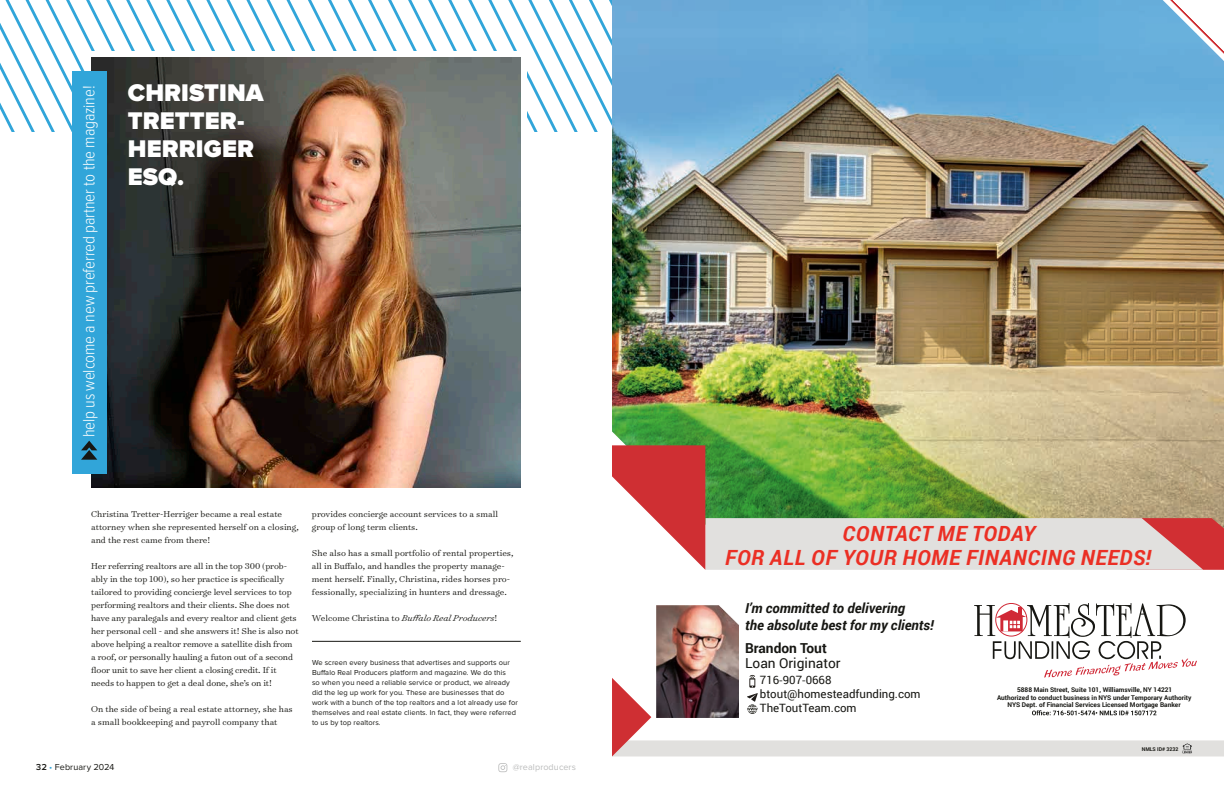
<style>
.page{position:relative;width:1224px;height:792px;background:#fff}
.page>*{position:absolute;margin:0;border:0;box-sizing:border-box;transform-origin:0 0}
.t1{font:900 25px/28px "Proxima Nova";letter-spacing:.005em;color:#fff}
.t2{font:italic 700 21px/23.6px "Roboto";letter-spacing:.035em;color:#eb2f24;text-align:center}
.t3{font:300 17px "Proxima Nova Cond";letter-spacing:-.01em;color:#fff}
.t4{font:italic 700 13.8px/16.5px "Roboto";color:#171713}
.t5{font:13.8px "Roboto";color:#171713}
.t6{font:700 13.8px "Roboto";color:#171713}
.t7{font:11.5px/13.9px "Roboto";color:#171713}
.t8{font:300 9.8px/13px "Surveyor Text";letter-spacing:-.01em;color:#171713}
.t9{font:italic 300 9.8px "Surveyor Text";color:#171713}
.t10{font:9px "Proxima Nova";letter-spacing:.01em;color:#171713}
.t11{font:9px "Proxima Nova";letter-spacing:.01em;color:#bbbcbc}
.t12{font:7.5px/10px "Proxima Nova";letter-spacing:.01em;color:#171713}
.t13{font:700 6.5px/7.8px "Roboto";color:#171713;text-align:center}
.t14{font:700 5.2px "Roboto";color:#171713}
.s1{font-style:normal}
.s2{font-weight:600}
.s3{color:#31a5d9}
.s4{font-family:"Myriad Pro"}
</style>
<div class="page">
<svg style="left:498px;top:763px;width:9px;height:9px"></svg>
<img style="left:612px;top:34px;width:612px;height:411px">
<img style="left:612px;top:0;width:535px;height:34px">
<svg style="left:612px;top:603px;width:612px;height:153px"></svg>
<svg style="left:1147px;top:0;width:77px;height:74px"></svg>
<svg style="left:612px;top:445px;width:612px;height:125px"></svg>
<svg style="left:0;top:0;width:612px;height:131px"></svg>
<div style="left:85px;top:52px;width:442px;height:442px;background:#fff"></div>
<img style="left:91px;top:57px;width:430px;height:431px">
<div style="left:72px;top:71px;width:34px;height:403px;background:#31a5d9"></div>
<hr style="left:312px;top:641px;width:209px;height:1px;background:#171713">
<svg style="left:81px;top:441px;width:16px;height:19px"></svg>
<h3 class="t3" style="left:81px;top:437px;width:353px;rotate:-90deg">help us welcome a new preferred partner to the magazine!</h3>
<h1 class="t1" style="left:128px;top:79px;width:137px">CHRISTINA<br>TRETTER-<br>HERRIGER<br>ESQ.</h1>
<p class="t8" style="left:91px;top:508px;width:209px">Christina Tretter-Herriger became a real estate attorney when she represented herself on a closing, and the rest came from there!</p>
<p class="t8" style="left:91px;top:560px;width:209px">Her referring realtors are all in the top 300 (prob&shy;ably in the top 100), so her practice is specifically tailored to providing concierge level services to top performing realtors and their clients. She does not have any paralegals and every realtor and client gets her personal cell - and she answers it! She is also not above helping a realtor remove a satellite dish from a roof, or personally hauling a futon out of a second floor unit to save her client a closing credit. If it needs to happen to get a deal done, she’s on it!</p>
<p class="t8" style="left:91px;top:703px;width:203px">On the side of being a real estate attorney, she has a small bookkeeping and payroll company that</p>
<p class="t8" style="left:312px;top:508px;width:188px">provides concierge account services to a small group of long term clients.</p>
<p class="t8" style="left:312px;top:547px;width:203px">She also has a small portfolio of rental properties, all in Buffalo, and handles the property manage&shy;ment herself. Finally, Christina, rides horses pro&shy;fessionally, specializing in hunters and dressage.</p>
<p class="t9" style="left:312px;top:612px;width:187px"><span class="s1">Welcome Christina to</span> Buffalo Real Producers<span class="s1">!</span></p>
<p class="t12" style="left:312px;top:658px;width:207px">We screen every business that advertises and supports our Buffalo Real Producers platform and magazine. We do this<br>so when you need a reliable service or product, we already did the leg up work for you. These are businesses that do work with a bunch of the top realtors and a lot already use for themselves and real estate clients. In fact, they were referred to us by top realtors.</p>
<p class="t10" style="left:36px;top:762px;width:80px"><span class="s2">32</span> <span class="s3">•</span> February 2024</p>
<p class="t11" style="left:513px;top:762px;width:65px">@realproducers</p>
<h2 class="t2" style="left:725px;top:521px;width:428px">CONTACT ME TODAY<br>FOR ALL OF YOUR HOME FINANCING NEEDS!</h2>
<h3 class="t4" style="left:745px;top:600px;width:190px">I’m committed to delivering<br>the absolute best for my clients!</h3>
<h3 class="t6" style="left:745px;top:638px;width:83px">Brandon Tout</h3>
<h3 class="t5" style="left:745px;top:654px;width:97px">Loan Originator</h3>
<p class="t7" style="left:760px;top:672px;width:162px">716<span class="s4">‐</span>907<span class="s4">‐</span>0668 btout@homesteadfunding.com<br>TheToutTeam.com</p>
<p class="t13" style="left:997px;top:685px;width:196px">5888 Main Street, Suite 101, Williamsville, NY 14221<br>Authorized to conduct business in NYS under Temporary Authority<br>NYS Dept. of Financial Services Licensed Mortgage Banker</p>
<p class="t14" style="left:1142px;top:745px;width:38px">NMLS ID# 3232</p>
</div>
